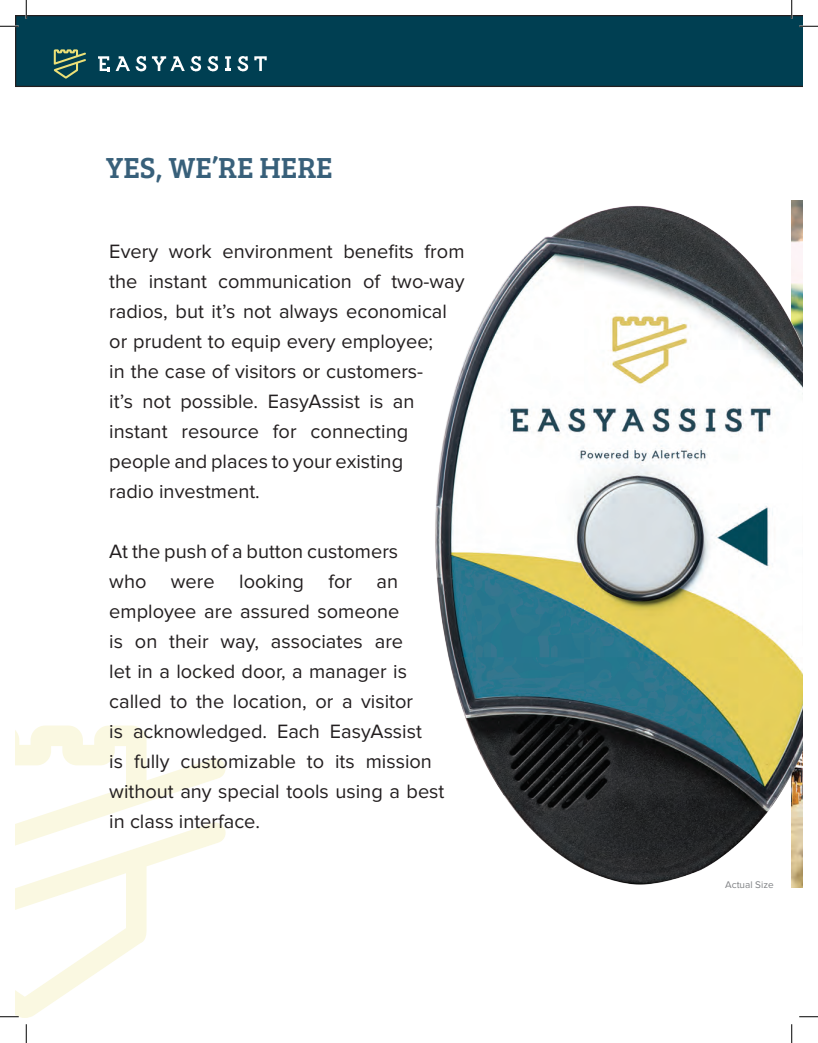
<style>
.page{position:relative;width:818px;height:1043px;background:#fff}
.page>*{position:absolute;margin:0;border:0;box-sizing:border-box;transform-origin:0 0}
.t1{font:30px "Bree Serif";color:#38607a}
.t2{font:20px/30px "Proxima Nova";color:#231f20}
.t3{font:10px "Proxima Nova";color:#808285}
</style>
<div class="page">
<div style="left:15px;top:15px;width:787px;height:72px;background:#003f52"></div>
<svg style="left:53px;top:49px;width:33px;height:30px"></svg>
<svg style="left:15px;top:725px;width:211px;height:96px"></svg>
<svg style="left:15px;top:821px;width:211px;height:197px"></svg>
<svg style="left:254px;top:56px;width:13px;height:15px"></svg>
<svg style="left:225px;top:56px;width:6px;height:15px"></svg>
<svg style="left:116px;top:56px;width:30px;height:15px"></svg>
<svg style="left:152px;top:56px;width:49px;height:15px"></svg>
<svg style="left:207px;top:56px;width:11px;height:15px"></svg>
<svg style="left:237px;top:56px;width:11px;height:15px"></svg>
<svg style="left:98px;top:56px;width:11px;height:15px"></svg>
<img style="left:435px;top:200px;width:367px;height:688px">
<svg style="left:0;top:25px;width:19px;height:2px"></svg>
<svg style="left:799px;top:25px;width:19px;height:2px"></svg>
<svg style="left:0;top:1015px;width:19px;height:2px"></svg>
<svg style="left:799px;top:1016px;width:19px;height:1px"></svg>
<svg style="left:25px;top:0;width:2px;height:19px"></svg>
<svg style="left:25px;top:1024px;width:2px;height:18px"></svg>
<svg style="left:790px;top:0;width:2px;height:19px"></svg>
<svg style="left:791px;top:1024px;width:1px;height:18px"></svg>
<h1 class="t1" style="left:106px;top:146px;width:228px">YES, WE’RE HERE</h1>
<p class="t2" style="left:109px;top:237px;width:356px">Every work environment benefits from the instant communication of two-way radios, but it’s not always economical or prudent to equip every employee;<br>in the case of visitors or customers-<br>it’s not possible. EasyAssist is an instant resource for connecting people and places to your existing<br>radio investment.</p>
<p class="t2" style="left:109px;top:537px;width:336px">At the push of a button customers<br>who were looking for an employee are assured someone<br>is on their way, associates are<br>let in a locked door, a manager is called to the location, or a visitor<br>is acknowledged. Each EasyAssist<br>is fully customizable to its mission without any special tools using a best in class interface.</p>
<p class="t3" style="left:725px;top:880px;width:50px">Actual Size</p>
</div>
